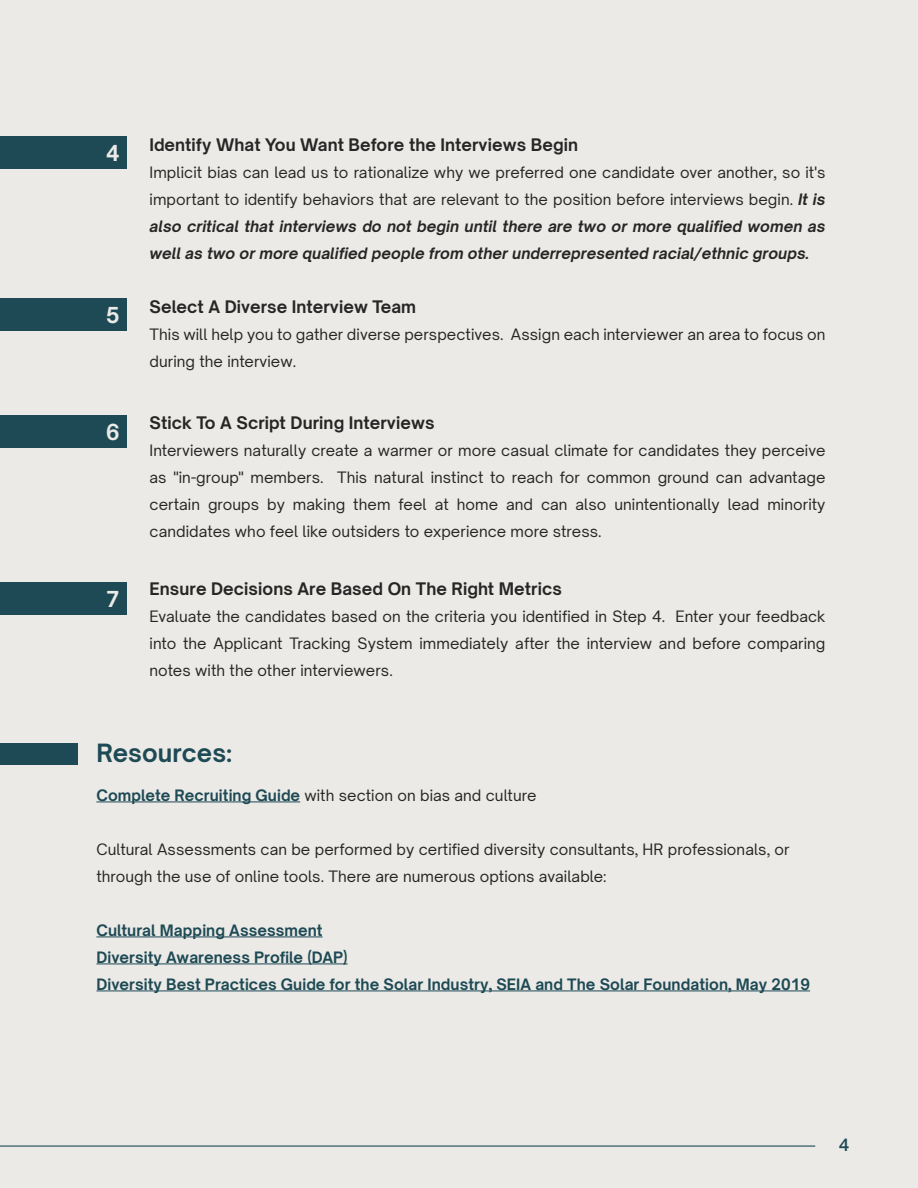
<style>
.page{position:relative;width:918px;height:1188px;background:#eceae6}
.page>*{position:absolute;margin:0;border:0;box-sizing:border-box;transform-origin:0 0}
.t1{font:700 24px "Open Sauce One";letter-spacing:.005em;color:#1d4a55}
.t2{font:700 21px "Open Sauce One";color:#eceae6}
.t3{font:700 16.5px "Open Sauce One";letter-spacing:.005em;color:#262626}
.t4{font:500 16.5px "Open Sauce One";color:#1d4a55}
.t5{font:15px/27px "Open Sauce One";letter-spacing:.005em;color:#262626;text-align:justify}
.t6{font:700 15px/27px "Open Sauce One";letter-spacing:.005em;color:#1d4a55}
.s1{font-weight:700;font-style:italic}
.s2{font-weight:700;color:#1d4a55}
</style>
<div class="page">
<hr style="left:0;top:1146px;width:815px;height:1px;background:#1d4a55">
<div style="left:0;top:137px;width:126px;height:32px;background:#1d4a55"></div>
<div style="left:0;top:299px;width:126px;height:32px;background:#1d4a55"></div>
<div style="left:0;top:416px;width:126px;height:32px;background:#1d4a55"></div>
<div style="left:0;top:582px;width:126px;height:32px;background:#1d4a55"></div>
<hr style="left:96px;top:802px;width:204px;height:1px;background:#1d4a55">
<hr style="left:96px;top:937px;width:227px;height:1px;background:#1d4a55">
<hr style="left:96px;top:964px;width:252px;height:1px;background:#1d4a55">
<hr style="left:96px;top:991px;width:714px;height:1px;background:#1d4a55">
<div style="left:0;top:744px;width:78px;height:21px;background:#1d4a55"></div>
<h2 class="t2" style="left:106px;top:139px;width:15px">4</h2>
<h2 class="t2" style="left:106px;top:301px;width:15px">5</h2>
<h2 class="t2" style="left:106px;top:419px;width:15px">6</h2>
<h2 class="t2" style="left:106px;top:585px;width:15px">7</h2>
<p class="t3" style="left:150px;top:134px;width:430px">Identify What You Want Before the Interviews Begin</p>
<p class="t5" style="left:150px;top:159px;width:677px">Implicit bias can lead us to rationalize why we preferred one candidate over another, so it's important to identify behaviors that are relevant to the position before interviews begin. <span class="s1">It is also critical that interviews do not begin until there are two or more qualified women as well as two or more qualified people from other underrepresented racial/ethnic groups.</span></p>
<p class="t3" style="left:150px;top:296px;width:268px">Select A Diverse Interview Team</p>
<p class="t5" style="left:150px;top:321px;width:678px">This will help you to gather diverse perspectives. Assign each interviewer an area to focus on during the interview.</p>
<p class="t3" style="left:150px;top:412px;width:286px">Stick To A Script During Interviews</p>
<p class="t5" style="left:150px;top:436px;width:677px">Interviewers naturally create a warmer or more casual climate for candidates they perceive as "in-group" members. This natural instinct to reach for common ground can advantage certain groups by making them feel at home and can also unintentionally lead minority candidates who feel like outsiders to experience more stress.</p>
<p class="t3" style="left:150px;top:578px;width:414px">Ensure Decisions Are Based On The Right Metrics</p>
<p class="t5" style="left:150px;top:603px;width:677px">Evaluate the candidates based on the criteria you identified in Step 4. Enter your feedback into the Applicant Tracking System immediately after the interview and before comparing notes with the other interviewers.</p>
<h1 class="t1" style="left:96px;top:738px;width:137px">Resources:</h1>
<p class="t5" style="left:96px;top:781px;width:442px"><span class="s2">Complete Recruiting Guide</span> with section on bias and culture</p>
<p class="t5" style="left:96px;top:835px;width:695px">Cultural Assessments can be performed by certified diversity consultants, HR professionals, or through the use of online tools. There are numerous options available:</p>
<p class="t6" style="left:96px;top:916px;width:715px">Cultural Mapping Assessment<br>Diversity Awareness Profile (DAP)<br>Diversity Best Practices Guide for the Solar Industry, SEIA and The Solar Foundation, May 2019</p>
<p class="t4" style="left:839px;top:1134px;width:12px">4</p>
</div>
